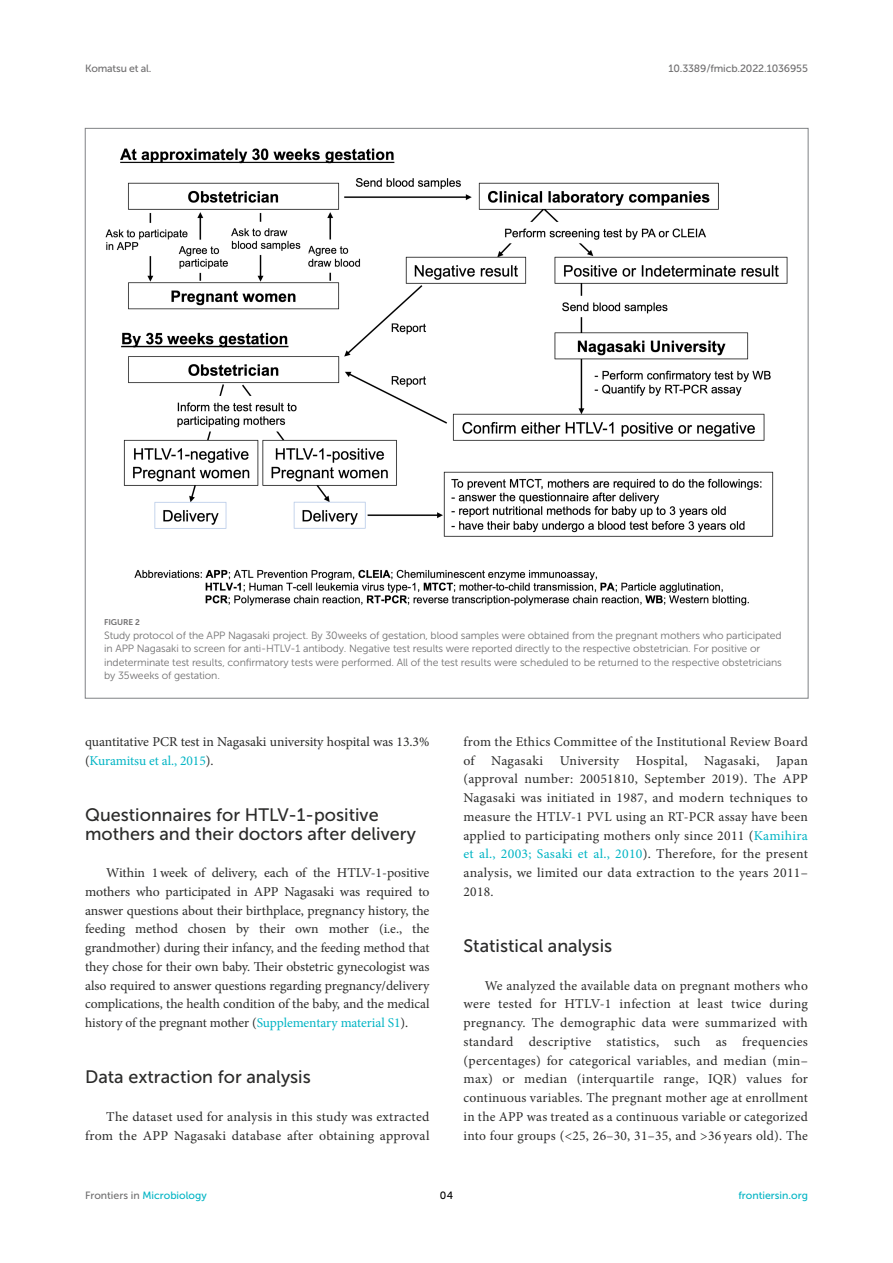
<style>
.page{position:relative;width:893px;height:1263px;background:#fff}
.page>*{position:absolute;margin:0;border:0;box-sizing:border-box;transform-origin:0 0}
.HEAD_2{font:18px/18.8px "Museo Sans 500";color:#2b2b2a}
.TEXT_FLUSH{font:13.5px/18.8px "Minion Pro";letter-spacing:.01em;color:#2b2b2a;text-align:justify}
.FIG_LEG{font:10.5px/13.5px "Museo Sans 300";letter-spacing:-.01em;color:#706f70}
.t1{font:10.5px "Museo Sans 500";letter-spacing:-.015em;color:#706f70}
.t2{font:10.5px "Museo Sans 500";color:#00b4c4}
.t3{font:10.5px "Museo Sans 500";color:#000}
.FIG_HD{font:8.25px "Museo Sans 700";letter-spacing:-.01em;color:#706f70}
.s1{color:#00b4c4}
.s2{color:#706f70}
</style>
<div class="page">
<img style="left:105px;top:148px;width:683px;height:458px">
<p class="t1" style="left:85px;top:63px;width:68px">Komatsu et al.</p>
<p class="t1" style="left:669px;top:63px;width:141px">10.3389/fmicb.2022.1036955</p>
<p class="FIG_HD" style="left:104px;top:618px;width:37px">FIGURE 2</p>
<p class="FIG_LEG" style="left:104px;top:628px;width:679px">Study protocol of the APP Nagasaki project. By 30 weeks of gestation, blood samples were obtained from the pregnant mothers who participated in APP Nagasaki to screen for anti-HTLV-1 antibody. Negative test results were reported directly to the respective obstetrician. For positive or indeterminate test results, confirmatory tests were performed. All of the test results were scheduled to be returned to the respective obstetricians by 35 weeks of gestation.</p>
<p class="TEXT_FLUSH" style="left:85px;top:732px;width:346px">quantitative PCR test in Nagasaki university hospital was 13.3% (<span class="s1">Kuramitsu et al., 2015</span>).</p>
<p class="HEAD_2" style="left:85px;top:805px;width:332px">Questionnaires for HTLV-1-positive mothers and their doctors after delivery</p>
<p class="TEXT_FLUSH" style="left:85px;top:863px;width:346px;text-indent:21px">Within 1week of delivery, each of the HTLV-1-positive mothers who participated in APP Nagasaki was required to answer questions about their birthplace, pregnancy history, the feeding method chosen by their own mother (i.e., the grandmother) during their infancy, and the feeding method that they chose for their own baby. Their obstetric gynecologist was also required to answer questions regarding pregnancy/delivery complications, the health condition of the baby, and the medical history of the pregnant mother (<span class="s1">Supplementary material S1</span>).</p>
<p class="HEAD_2" style="left:85px;top:1068px;width:227px">Data extraction for analysis</p>
<p class="TEXT_FLUSH" style="left:85px;top:1107px;width:346px;text-align:right">The dataset used for analysis in this study was extracted from the APP Nagasaki database after obtaining approval</p>
<p class="TEXT_FLUSH" style="left:463px;top:732px;width:346px">from the Ethics Committee of the Institutional Review Board of Nagasaki University Hospital, Nagasaki, Japan (approval number: 20051810, September 2019). The APP Nagasaki was initiated in 1987, and modern techniques to measure the HTLV-1 PVL using an RT-PCR assay have been applied to participating mothers only since 2011 (<span class="s1">Kamihira et al., 2003; Sasaki et al., 2010</span>). Therefore, for the present analysis, we limited our data extraction to the years 2011– 2018.</p>
<p class="HEAD_2" style="left:463px;top:936px;width:150px">Statistical analysis</p>
<p class="TEXT_FLUSH" style="left:463px;top:976px;width:346px;text-indent:21px">We analyzed the available data on pregnant mothers who were tested for HTLV-1 infection at least twice during pregnancy. The demographic data were summarized with standard descriptive statistics, such as frequencies (percentages) for categorical variables, and median (min– max) or median (interquartile range, IQR) values for continuous variables. The pregnant mother age at enrollment in the APP was treated as a continuous variable or categorized into four groups (&lt;25, 26–30, 31–35, and &gt;36 years old). The</p>
<p class="t2" style="left:85px;top:1190px;width:123px"><span class="s2">Frontiers in</span> Microbiology</p>
<p class="t3" style="left:440px;top:1190px;width:15px">04</p>
<p class="t2" style="left:738px;top:1190px;width:71px">frontiersin.org</p>
</div>
